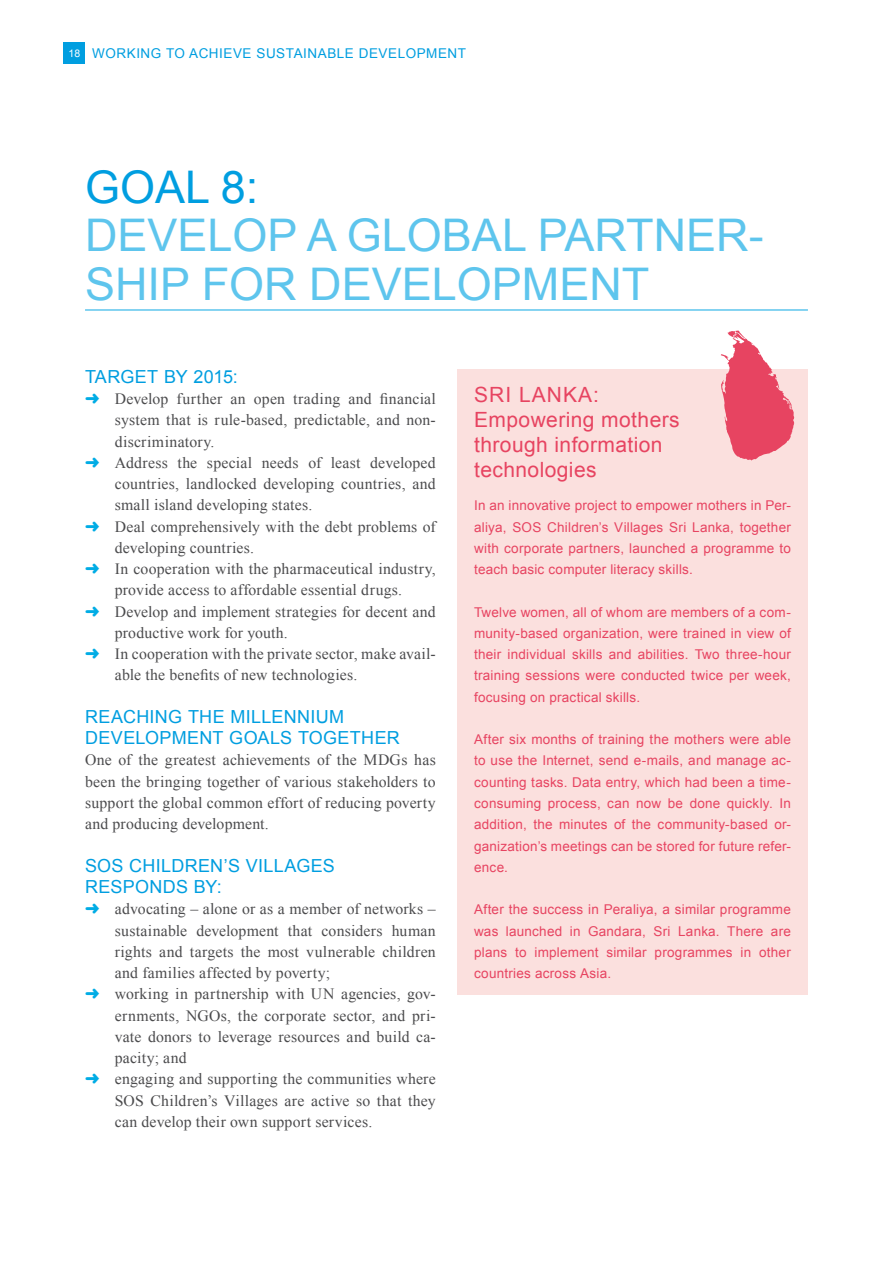
<style>
.page{position:relative;width:893px;height:1263px;background:#fff}
.page>*{position:absolute;margin:0;border:0;box-sizing:border-box;transform-origin:0 0}
.t1{font:45px/48px "Arial";color:#5ec5ed}
.t2{font:45px "Arial";color:#009ee0}
.t3{font:21px/25.2px "Arial";letter-spacing:.02em;color:#e74461}
.t4{font:18px/21.3px "Arial";letter-spacing:.015em;color:#009ee0}
.t5{font:15.75px/21.3px "Times New Roman";letter-spacing:.015em;color:#4b4b4d}
.t6{font:13.5px/21.3px "Arial";letter-spacing:.015em;color:#e74461;text-align:justify}
.t7{font:13.5px "Arial";letter-spacing:.04em;color:#009ee0}
.s1{font-size:10.5px;color:#fff}
</style>
<div class="page">
<hr style="left:85px;top:309px;width:723px;height:2px;background:#5ec5ed">
<div style="left:457px;top:369px;width:351px;height:626px;background:#fbe0de"></div>
<svg style="left:721px;top:330px;width:73px;height:131px"></svg>
<div style="left:64px;top:43px;width:21px;height:21px;background:#009ee0"></div>
<p class="t7" style="left:69px;top:44px;width:399px"><span class="s1">18</span> Working to ach ieve sustainable development</p>
<h1 class="t2" style="left:85px;top:158px;width:175px">Goal 8:</h1>
<h1 class="t1" style="left:85px;top:212px;width:680px">Develop a global partner&shy;sh ip for development</h1>
<p class="t4" style="left:85px;top:366px;width:154px">Target by 2015:</p>
<p class="t5" style="left:115px;top:388px;width:323px">Develop further an open trading and financial system that is rule-based, predictable, and non&shy;discriminatory.<br>Address the special needs of least developed countries, landlocked developing countries, and small island developing states.<br>Deal comprehensively with the debt problems of developing countries.<br>In cooperation with the pharmaceutical industry, provide access to affordable essential drugs.<br>Develop and implement strategies for decent and productive work for youth.<br>In cooperation with the private sector, make avail&shy;able the benefits of new technologies.</p>
<p class="t4" style="left:85px;top:706px;width:316px">Reaching the Millennium<br>Development Goals togeth er</p>
<p class="t5" style="left:85px;top:749px;width:352px;text-align:justify">One of the greatest achievements of the MDGs has been the bringing together of various stakeholders to support the global common effort of reducing poverty and producing development.</p>
<p class="t4" style="left:85px;top:855px;width:14px">SOS</p>
<p class="t4" style="left:85px;top:855px;width:251px;text-indent:44px">Ch ildren’s Villages responds by:</p>
<p class="t5" style="left:115px;top:898px;width:323px">advocating – alone or as a member of networks – sustainable development that considers human rights and targets the most vulnerable children and families affected by poverty;<br>working in partnership with UN agencies, gov&shy;ernments, NGOs, the corporate sector, and pri&shy;vate donors to leverage resources and build ca&shy;pacity; and<br>engaging and supporting the communities where SOS Children’s Villages are active so that they can develop their own support services.</p>
<h2 class="t3" style="left:474px;top:382px;width:207px">Sri Lanka:<br>Empowering mothers through information technologies</h2>
<p class="t6" style="left:474px;top:495px;width:318px">I n an innovative project to empower mothers in Per&shy;aliya, SOS</p>
<p class="t6" style="left:474px;top:516px;width:318px;text-indent:73px">Children’s Villages Sri Lanka, together with corporate partners, launched a programme to teach basic computer literacy skills.</p>
<p class="t6" style="left:474px;top:601px;width:319px">Twelve women, all of whom are members of a com&shy;munity-based organization, were trained in view of their individual skills and abilities. Two three-hour training sessions were conducted twice per week, focusing on practical skills.</p>
<p class="t6" style="left:474px;top:729px;width:318px">After six months of training the mothers were able to use the I nternet, send e-mails, and manage ac&shy;counting tasks. Data entry, which had been a time&shy;consuming process, can now be done quickly. I n addition, the minutes of the community-based or&shy;ganization’s meetings can be stored for future refer&shy;ence.</p>
<p class="t6" style="left:474px;top:899px;width:318px">After the success in Peraliya, a similar programme was launched in Gandara, Sri Lanka. There are plans to implement similar programmes in other countries across Asia.</p>
</div>
